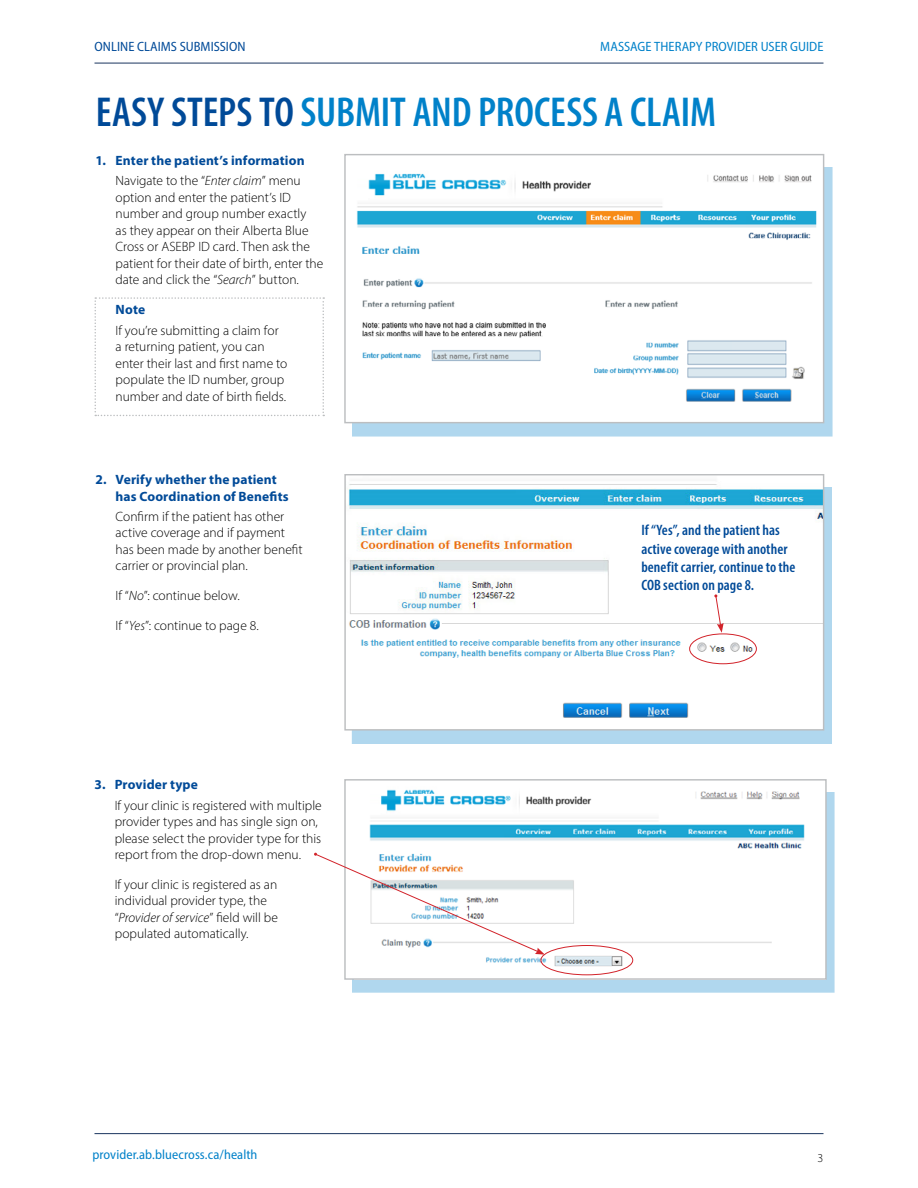
<style>
.page{position:relative;width:918px;height:1188px;background:#fff}
.page>*{position:absolute;margin:0;border:0;box-sizing:border-box;transform-origin:0 0}
.t1{font:600 condensed 42px "Myriad Pro";letter-spacing:-.005em;color:#0081c9}
.t2{font:600 condensed 15.15px/18.1px "Myriad Pro";letter-spacing:.005em;color:#004a98}
.t3{font:300 13.5px/16.5px "Myriad Pro";color:#000}
.t4{font:700 13.5px/20.2px "Myriad Pro";letter-spacing:.01em;color:#004a98;text-align:right}
.t5{font:semi-condensed 13.5px "Myriad Pro";letter-spacing:.005em;color:#0081c9}
.t6{font:semi-condensed 13.5px "Myriad Pro";letter-spacing:.005em;color:#004a98}
.t7{font:300 12px "Myriad Pro";color:#000}
.s1{color:#004a98}
.s2{font-weight:300;color:#000}
.s3{font-weight:300;font-style:italic;color:#000}
.s4{font-style:italic}
</style>
<div class="page">
<hr style="left:94px;top:1133px;width:730px;height:1px;background:#1a355f">
<hr style="left:94px;top:63px;width:730px;height:1px;background:#1a355f">
<div style="left:352px;top:487px;width:480px;height:257px;background:#b0d7ee"></div>
<img style="left:348px;top:484px;width:474px;height:245px">
<div style="left:344px;top:474px;width:480px;height:257px;border:1px solid #bcbec0"></div>
<svg style="left:714px;top:594px;width:10px;height:39px"></svg>
<div style="left:689px;top:634px;width:68px;height:30px;border:1px solid #d2232a;border-radius:50%"></div>
<div style="left:352px;top:792px;width:483px;height:201px;background:#b0d7ee"></div>
<img style="left:354px;top:789px;width:471px;height:189px">
<div style="left:344px;top:779px;width:483px;height:201px;border:1px solid #bcbec0"></div>
<div style="left:541px;top:945px;width:92px;height:30px;border:1px solid #d2232a;border-radius:50%"></div>
<svg style="left:94px;top:297px;width:230px;height:119px"></svg>
<svg style="left:314px;top:853px;width:231px;height:102px"></svg>
<div style="left:352px;top:167px;width:481px;height:270px;background:#0081c9;opacity:.31"></div>
<img style="left:352px;top:167px;width:470px;height:254px">
<div style="left:344px;top:154px;width:480px;height:269px;border:1px solid #bcbec0"></div>
<p class="t6" style="left:94px;top:38px;width:153px">ONLINE CLAIMS SUBMISSION</p>
<p class="t5" style="left:600px;top:38px;width:225px">MASSAGE THERAPY PROVIDER USER GUIDE</p>
<h1 class="t1" style="left:96px;top:86px;width:622px"><span class="s1">EASY STEPS TO</span> SUBMIT AND PROCESS A CLAIM</h1>
<p class="t4" style="left:95px;top:150px;width:211px">1. Enter the patient’s information<br><span class="s2">Navigate to the “</span><span class="s3">Enter claim</span><span class="s2">” menu</span></p>
<p class="t3" style="left:116px;top:189px;width:209px">option and enter the patient’s ID number and group number exactly<br>as they appear on their Alberta Blue Cross or ASEBP ID card. Then ask the patient for their date of birth, enter the date and click the “<span class="s4">Search</span>” button.</p>
<p class="t4" style="left:116px;top:299px;width:31px">Note</p>
<p class="t3" style="left:116px;top:322px;width:173px">If you’re submitting a claim for a returning patient, you can enter their last and first name to populate the ID number, group number and date of birth fields.</p>
<p class="t4" style="left:116px;top:471px;width:175px;line-height:16.5px;text-align:left;text-indent:-20px">2. Verify whether the patient has Coordination of Benefits</p>
<p class="t3" style="left:116px;top:508px;width:189px">Confirm if the patient has other active coverage and if payment has been made by another benefit carrier or provincial plan.</p>
<p class="t3" style="left:116px;top:588px;width:126px">If “<span class="s4">No</span>”: continue below.</p>
<p class="t3" style="left:116px;top:618px;width:145px">If “<span class="s4">Yes</span>”: continue to page 8.</p>
<p class="t4" style="left:94px;top:774px;width:105px">3. Provider type</p>
<p class="t3" style="left:115px;top:797px;width:209px">If your clinic is registered with multiple provider types and has single sign on, please select the provider type for this report from the drop-down menu.</p>
<p class="t3" style="left:115px;top:876px;width:165px">If your clinic is registered as an individual provider type, the “<span class="s4">Provider of service</span>” field will be populated automatically.</p>
<p class="t2" style="left:641px;top:521px;width:156px">If “Yes”, and the patient has active coverage with another benefit carrier, continue to the<br>COB section on page 8.</p>
<p class="t5" style="left:92px;top:1147px;width:167px">provider.ab.bluecross.ca/health</p>
<p class="t7" style="left:818px;top:1150px;width:7px">3</p>
</div>
